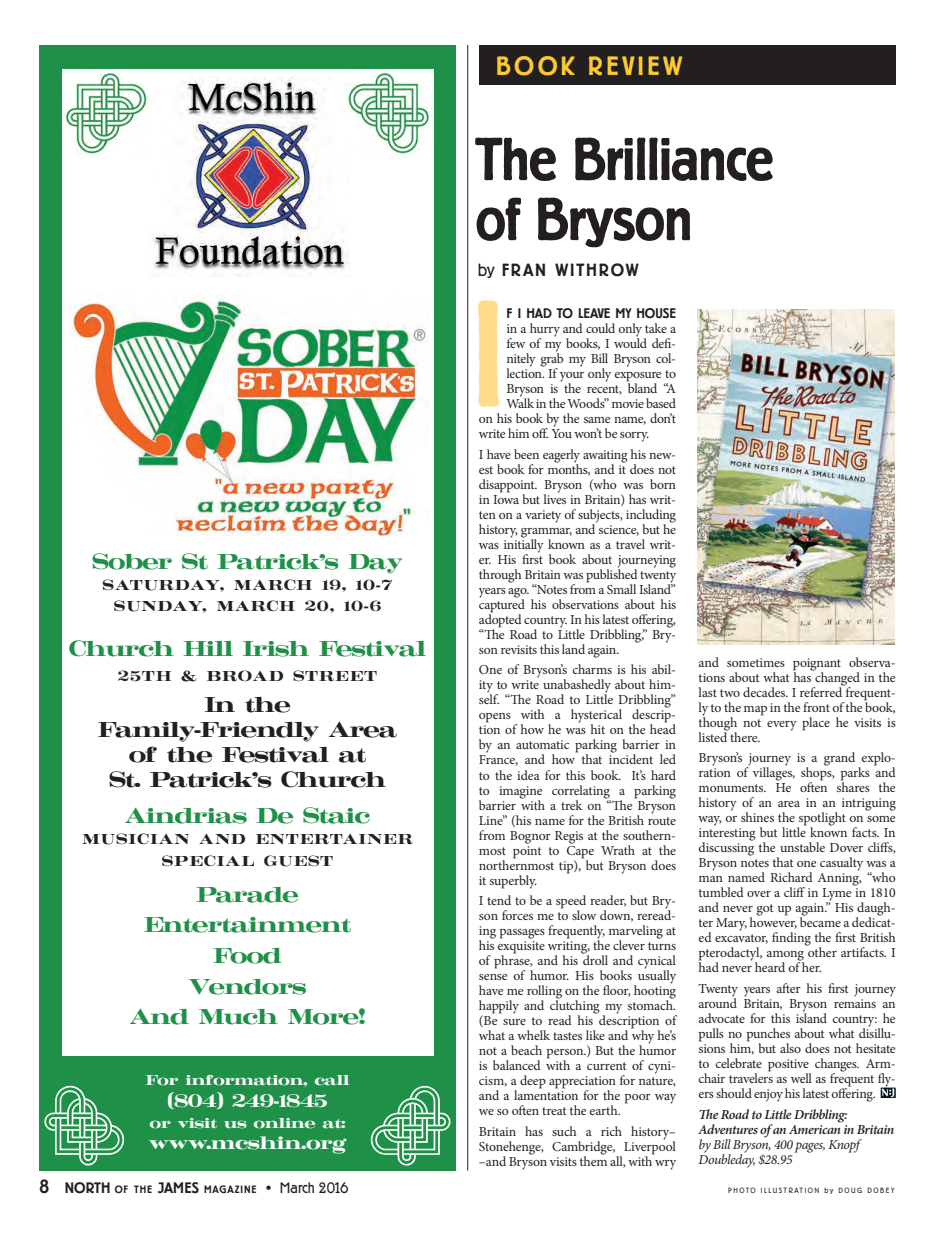
<style>
.page{position:relative;width:940px;height:1238px;background:#fff}
.page>*{position:absolute;margin:0;border:0;box-sizing:border-box;transform-origin:0 0}
.BIG_DROP_CAP{font:500 150px "Berliner Grotesk";color:#ffdc89;scale:.9 1}
.t1{font:500 60px/60px "Berliner Grotesk";letter-spacing:-.025em;color:#231f20}
.t2{font:500 26.25px "Berliner Grotesk";letter-spacing:.12em;color:#fec930}
.t3{font:22.5px "Craw Bld";letter-spacing:-.025em;color:#1f9047}
.t4{font:22.5px/25px "Craw Bld";letter-spacing:-.025em;color:#231f20;text-align:center}
.t5{font:18.75px "Craw Bld";color:#fff}
.Dept__HEAD{font:500 17.5px "Berliner Grotesk";letter-spacing:.1em;color:#231f20}
.t6{font:15px/21.2px "Craw Bld";letter-spacing:.1em;color:#231f20;text-align:center}
.t7{font:15px "Craw Bld";color:#fff}
.t8{font:13.75px/15px "Minion Pro";letter-spacing:-.02em;color:#231f20;text-align:justify}
.t9{font:italic 600 13.75px/15px "Minion Pro";letter-spacing:-.035em;color:#231f20}
.t10{font:500 13.75px "Berliner Grotesk";letter-spacing:-.01em;color:#231f20}
.t11{font:500 10.5px "Berliner Grotesk";color:#231f20}
.t12{font:300 7.5px "Berliner Grotesk";letter-spacing:.2em;color:#231f20}
.s1{font-size:18.75px}
.s2{font-size:15px}
.s3{font-weight:300;font-size:15px}
.s4{font-weight:300}
.s5{font-weight:400}
</style>
<div class="page">
<svg style="left:880px;top:1087px;width:15px;height:11px"></svg>
<svg style="left:881px;top:1088px;width:13px;height:9px"></svg>
<div style="left:479px;top:45px;width:416px;height:39px;background:#231f20"></div>
<img style="left:697px;top:309px;width:198px;height:335px">
<hr style="left:467px;top:45px;width:1px;height:1125px;background:#231f20">
<div style="left:39px;top:45px;width:417px;height:1125px;background:#1f9047"></div>
<div style="left:62px;top:69px;width:371px;height:986px;background:#fff"></div>
<img style="left:65px;top:72px;width:82px;height:84px">
<img style="left:350px;top:72px;width:80px;height:82px">
<img style="left:44px;top:1085px;width:81px;height:81px">
<img style="left:370px;top:1085px;width:81px;height:81px">
<img style="left:152px;top:77px;width:198px;height:200px">
<img style="left:70px;top:295px;width:357px;height:240px">
<p class="t3" style="left:93px;top:546px;width:311px">Sober St Patrick’s Day</p>
<p class="t6" style="left:103px;top:575px;width:291px">SATURDAY, MARCH 19, 10-7<br>SUNDAY, MARCH 20, 10-6</p>
<p class="t3" style="left:69px;top:633px;width:358px">Church Hill Irish Festival</p>
<p class="t6" style="left:118px;top:666px;width:260px">25TH &amp; BROAD STREET</p>
<p class="t4" style="left:98px;top:693px;width:300px">In the<br>Family-Friendly Area of the Festival at<br>St. Patrick’s Church</p>
<p class="t3" style="left:125px;top:800px;width:246px">Aindrias De Staic</p>
<p class="t6" style="left:83px;top:830px;width:331px">MUSICIAN AND ENTERTAINER<br>SPECIAL GUEST</p>
<p class="t3" style="left:196px;top:879px;width:104px">Parade</p>
<p class="t3" style="left:144px;top:910px;width:209px">Entertainment</p>
<p class="t3" style="left:213px;top:940px;width:70px">Food</p>
<p class="t3" style="left:189px;top:971px;width:119px">Vendors</p>
<p class="t3" style="left:130px;top:1001px;width:237px">And Much More!</p>
<p class="t7" style="left:146px;top:1070px;width:205px">For information, call</p>
<p class="t5" style="left:168px;top:1087px;width:161px">(804) 249-1845</p>
<p class="t7" style="left:150px;top:1112px;width:197px">or visit us online at:</p>
<p class="t5" style="left:149px;top:1130px;width:199px">www.mcshin.org</p>
<p class="t11" style="left:40px;top:1183px;width:310px"><span class="s1">8</span> <span class="s2">NORTH</span> OF TH E <span class="s2">JAMES</span> MAGAZIN E <span class="s2">•</span> <span class="s3">March 2016</span></p>
<p class="t2" style="left:496px;top:51px;width:189px">BOOK REVIEW</p>
<p class="t1" style="left:475px;top:131px;width:300px">The Brilliance of Bryson</p>
<p class="Dept__HEAD" style="left:478px;top:260px;width:163px"><span class="s4">by</span> FRAN WITHROW</p>
<p class="BIG_DROP_CAP" style="left:471px;top:274px;width:39px">I</p>
<p class="t10" style="left:506px;top:306px;width:171px">F I HAD TO LEAVE MY HOUSE</p>
<p class="t8" style="left:506px;top:321px;width:171px">in a hurry and could only take a</p>
<p class="t8" style="left:506px;top:336px;width:171px">few of my books, I would defi-</p>
<p class="t8" style="left:506px;top:351px;width:171px">nitely grab my Bill Bryson col-</p>
<p class="t8" style="left:506px;top:366px;width:171px">lection. If your only exposure to</p>
<p class="t8" style="left:506px;top:381px;width:171px">Bryson is the recent, bland “A</p>
<p class="t8" style="left:506px;top:396px;width:171px">Walk in the Woods” movie based</p>
<p class="t8" style="left:479px;top:411px;width:199px">on his book by the same name, don’t</p>
<p class="t8" style="left:479px;top:426px;width:172px">write him off. You won’t be sorry.</p>
<p class="t8" style="left:479px;top:447px;width:199px">I have been eagerly awaiting his new&shy;est book for months, and it does not disappoint. Bryson (who was born in Iowa but lives in Britain) has writ&shy;ten on a variety of subjects, including history, grammar, and science, but he was initially known as a travel writ&shy;er. His first book about journeying through Britain was published twenty years ago. “Notes from a Small Island” captured his observations about his adopted country. In his latest offering, “The Road to Little Dribbling,” Bry&shy;son revisits this land again.</p>
<p class="t8" style="left:479px;top:662px;width:199px">One of Bryson’s charms is his abil&shy;ity to write unabashedly about him&shy;self. “The Road to Little Dribbling” opens with a hysterical descrip&shy;tion of how he was hit on the head by an automatic parking barrier in France, and how that incident led to the idea for this book. It’s hard to imagine correlating a parking barrier with a trek on “The Bryson Line” (his name for the British route from Bognor Regis at the southern&shy;most point to Cape Wrath at the northernmost tip), but Bryson does it superbly.</p>
<p class="t8" style="left:479px;top:893px;width:199px">I tend to be a speed reader, but Bry&shy;son forces me to slow down, reread&shy;ing passages frequently, marveling at his exquisite writing, the clever turns of phrase, and his droll and cynical sense of humor. His books usually have me rolling on the floor, hooting happily and clutching my stomach. (Be sure to read his description of what a whelk tastes like and why he’s not a beach person.) But the humor is balanced with a current of cyni&shy;cism, a deep appreciation for nature, and a lamentation for the poor way we so often treat the earth.</p>
<p class="t8" style="left:479px;top:1124px;width:199px">Britain has such a rich history– Stonehenge, Cambridge, Liverpool –and Bryson visits them all, with wry</p>
<p class="t8" style="left:698px;top:655px;width:199px">and sometimes poignant observa&shy;tions about what has changed in the last two decades. I referred frequent&shy;ly to the map in the front of the book, though not every place he visits is listed there.</p>
<p class="t8" style="left:698px;top:750px;width:199px">Bryson’s journey is a grand explo&shy;ration of villages, shops, parks and monuments. He often shares the history of an area in an intriguing way, or shines the spotlight on some interesting but little known facts. In discussing the unstable Dover cliffs, Bryson notes that one casualty was a man named Richard Anning, “who tumbled over a cliff in Lyme in 1810 and never got up again.” His daugh&shy;ter Mary, however, became a dedicat&shy;ed excavator, finding the first British pterodactyl, among other artifacts. I had never heard of her.</p>
<p class="t8" style="left:698px;top:981px;width:199px">Twenty years after his first journey around Britain, Bryson remains an advocate for this island country: he pulls no punches about what disillu&shy;sions him, but also does not hesitate to celebrate positive changes. Arm&shy;chair travelers as well as frequent fly&shy;ers should enjoy his latest offering.</p>
<p class="t9" style="left:698px;top:1106px;width:197px">The Road to Little Dribbling:<br>Adventures of an American in Britain <span class="s5">by Bill Bryson, 400 pages, Knopf<br>Doubleday, $28.95</span></p>
<p class="t12" style="left:728px;top:1186px;width:168px">PHOTO ILLUSTRATION by DOUG DOBEY</p>
</div>
